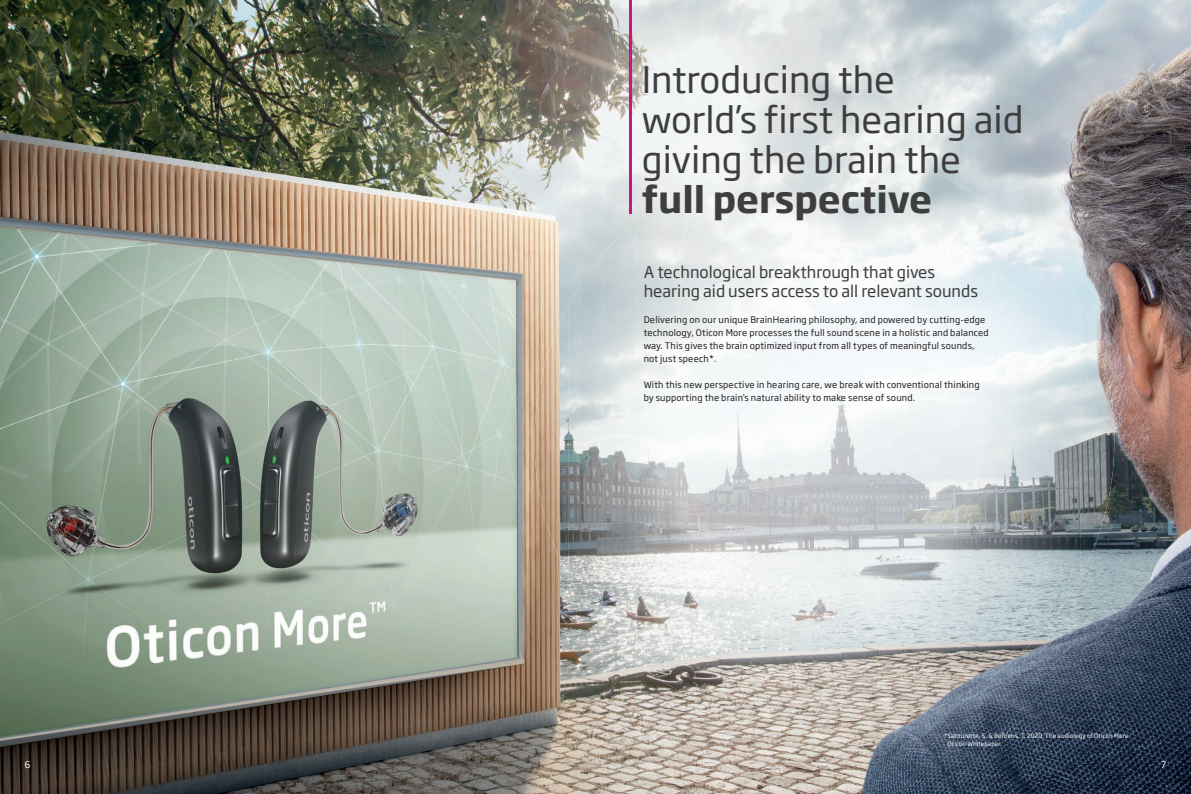
<style>
.page{position:relative;width:1191px;height:794px;background:#fff}
.page>*{position:absolute;margin:0;border:0;box-sizing:border-box;transform-origin:0 0}
.t1{font:36px/40px "Soho Gothic Pro";color:#3e3e3f}
.t2{font:700 36px "Soho Gothic Pro";color:#3e3e3f}
.t3{font:16px/19px "Soho Gothic Pro";color:#3e3e3f}
.t4{font:9px/13px "Soho Gothic Pro";letter-spacing:.02em;color:#231f20}
.t5{font:9px "Soho Gothic Pro";color:#fff}
.t6{font:6px/7.5px "Soho Gothic Pro";letter-spacing:.02em;color:#fff}
</style>
<div class="page">
<img style="left:0;top:0;width:1191px;height:794px">
<img style="left:670px;top:151px;width:308px;height:579px">
<img style="left:636px;top:195px;width:35px;height:491px">
<img style="left:978px;top:195px;width:34px;height:491px">
<img style="left:602px;top:220px;width:35px;height:441px">
<img style="left:1012px;top:220px;width:34px;height:441px">
<img style="left:568px;top:254px;width:35px;height:373px">
<img style="left:1046px;top:254px;width:34px;height:373px">
<img style="left:534px;top:304px;width:34px;height:273px">
<img style="left:1080px;top:304px;width:34px;height:273px">
<hr style="left:629px;top:0;width:2px;height:65px;background:#c5168c">
<hr style="left:629px;top:65px;width:2px;height:148px;background:#c5168c">
<h1 class="t1" style="left:642px;top:58px;width:383px">Introducing the<br>world’s first hearing aid giving the brain the</h1>
<h1 class="t2" style="left:642px;top:171px;width:292px">full perspective</h1>
<h2 class="t3" style="left:643px;top:261px;width:336px">A technological breakthrough that gives hearing aid users access to all relevant sounds</h2>
<p class="t4" style="left:643px;top:312px;width:346px">Delivering on our unique BrainHearing philosophy, and powered by cutting-edge technology, Oticon More processes the full sound scene in a holistic and balanced way. This gives the brain optimized input from all types of meaningful sounds, not just speech*.</p>
<p class="t4" style="left:643px;top:377px;width:337px">With this new perspective in hearing care, we break with conventional thinking by supporting the brain’s natural ability to make sense of sound.</p>
<p class="t6" style="left:947px;top:732px;width:184px;text-indent:-3px">* Santurette, S. &amp; Behrens, T. 2020. The audiology of Oticon More.<br>Oticon Whitepaper.</p>
<p class="t5" style="left:25px;top:757px;width:7px">6</p>
<p class="t5" style="left:1161px;top:757px;width:7px">7</p>
</div>
